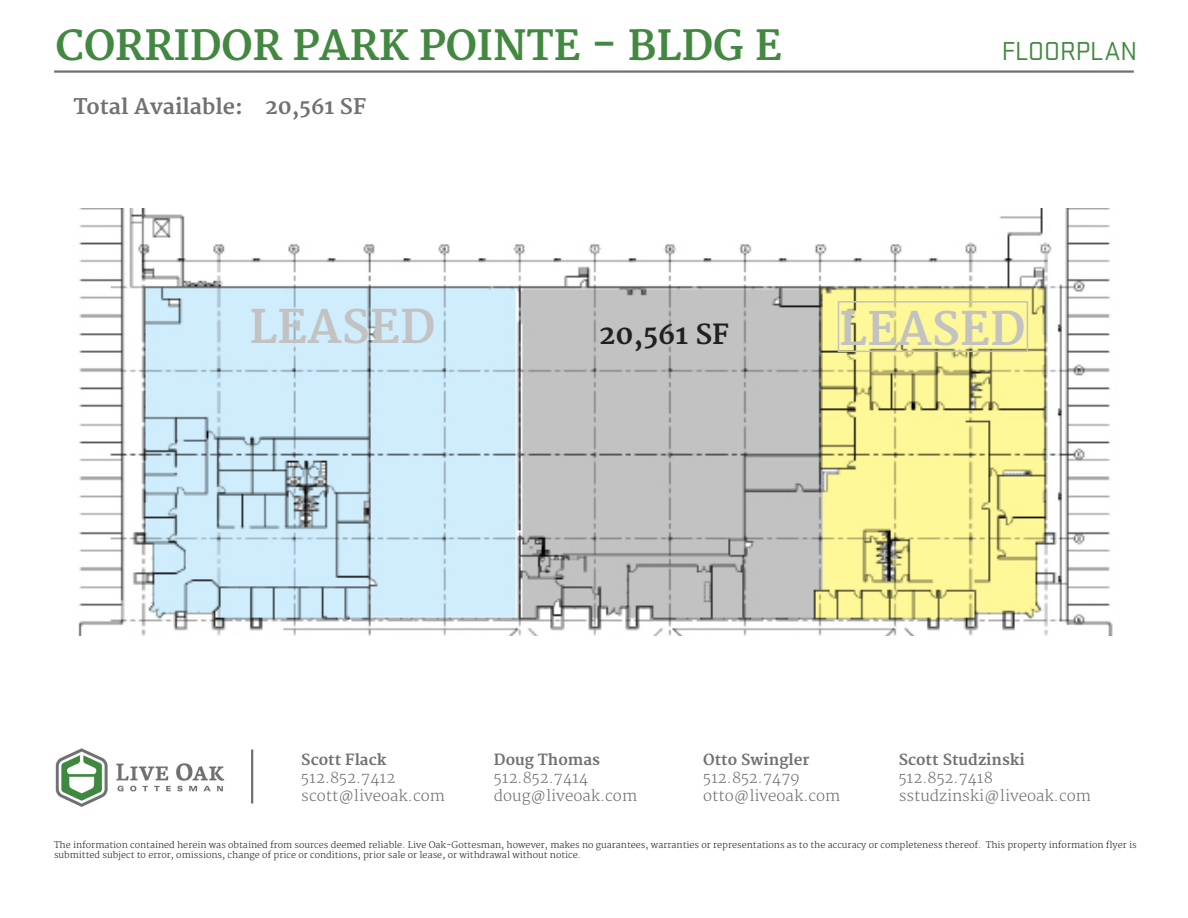
<style>
.page{position:relative;width:1188px;height:918px;background:#fff}
.page>*{position:absolute;margin:0;border:0;box-sizing:border-box;transform-origin:0 0}
.t1{font:700 45px "Merriweather";color:#c2c2c2}
.t2{font:700 40.5px "Merriweather";color:#438840}
.t3{font:27px "Stratum 2";color:#438840}
.t4{font:700 27px "Merriweather";color:#231f20}
.t5{font:700 21px "Merriweather";color:#717073}
.t6{font:300 15px/18px "Merriweather";color:#717073}
.t7{font:700 15px "Merriweather";color:#717073}
.Address{font:300 9px/10.5px "Merriweather";color:#231f20}
.s1{font-weight:700}
</style>
<div class="page">
<hr style="left:54px;top:70px;width:1080px;height:3px;background:#717073">
<img style="left:55px;top:748px;width:170px;height:59px">
<hr style="left:251px;top:750px;width:2px;height:54px;background:#717073">
<img style="left:78px;top:208px;width:1035px;height:427px">
<div style="left:838px;top:301px;width:190px;height:51px;border:2px solid #c2c2c2"></div>
<p class="t2" style="left:55px;top:22px;width:728px">CORRIDOR PARK POINTE - BLDG E</p>
<p class="t5" style="left:73px;top:95px;width:294px">Total Available: 20,561 SF</p>
<p class="t3" style="left:1002px;top:33px;width:137px">FLOORPLAN</p>
<p class="t1" style="left:249px;top:301px;width:188px">LEASED</p>
<p class="t4" style="left:599px;top:319px;width:131px">20,561 SF</p>
<p class="t1" style="left:839px;top:303px;width:188px">LEASED</p>
<p class="t7" style="left:301px;top:751px;width:87px">Scott Flack</p>
<p class="t6" style="left:301px;top:769px;width:95px">512.852.7412</p>
<p class="t6" style="left:301px;top:787px;width:145px">scott@liveoak.com</p>
<p class="t7" style="left:494px;top:751px;width:107px">Doug Thomas</p>
<p class="t6" style="left:494px;top:769px;width:145px">512.852.7414 doug@liveoak.com</p>
<p class="t6" style="left:703px;top:751px;width:139px"><span class="s1">Otto Swingler<br></span>512.852.7479 otto@liveoak.com</p>
<p class="t7" style="left:899px;top:751px;width:128px">Scott Studzinski</p>
<p class="t6" style="left:899px;top:769px;width:194px">512.852.7418 sstudzinski@liveoak.com</p>
<p class="Address" style="left:54px;top:840px;width:1084px">The information contained herein was obtained from sources deemed reliable. Live Oak-Gottesman, however, makes no guarantees, warranties or representations as to the accuracy or completeness thereof. This property information flyer is submitted subject to error, omissions, change of price or conditions, prior sale or lease, or withdrawal without notice.</p>
</div>
